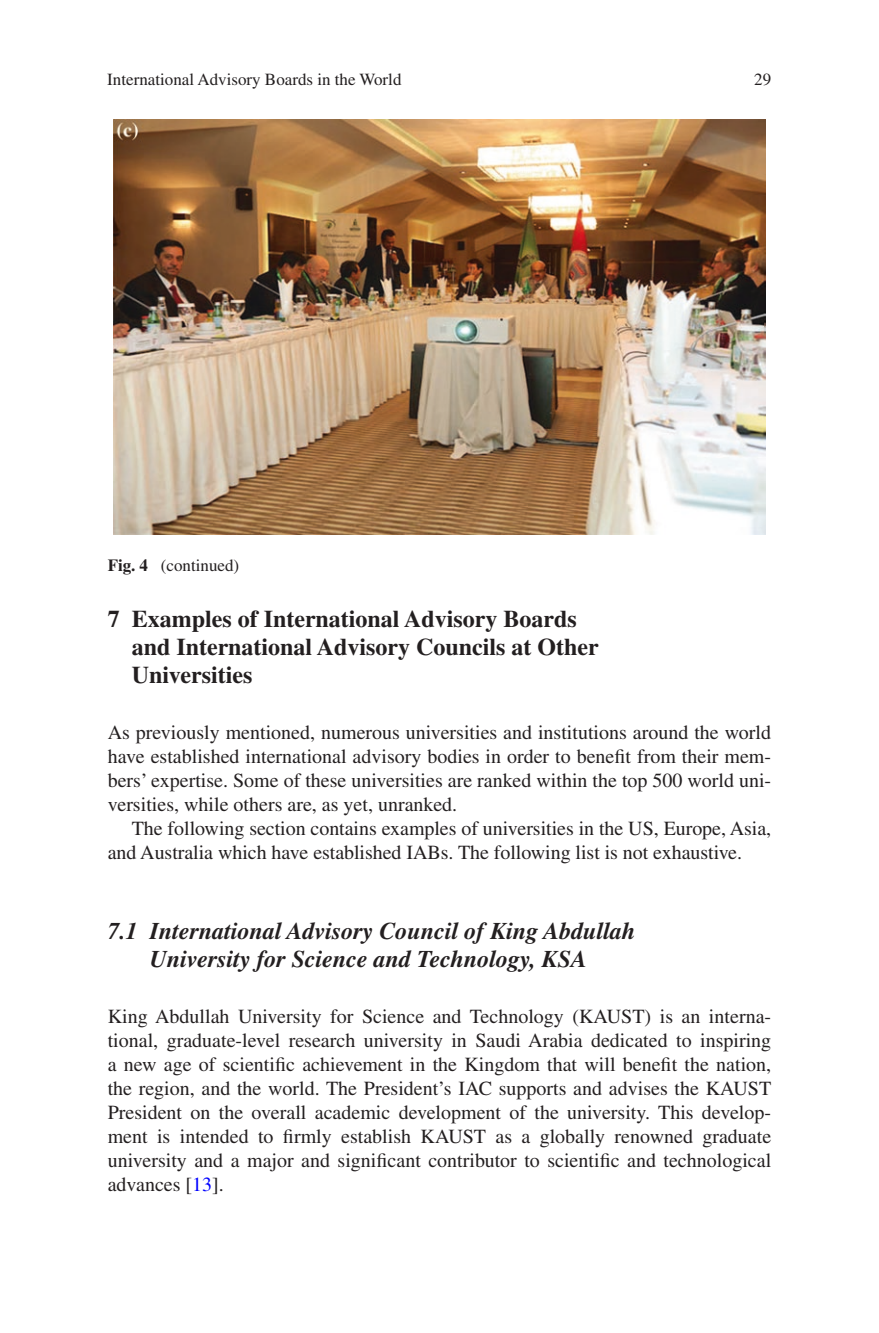
<style>
.page{position:relative;width:879px;height:1333px;background:#fff}
.page>*{position:absolute;margin:0;border:0;box-sizing:border-box;transform-origin:0 0}
.t1{font:700 24px/28px "Fjrvyb Wwhffh Times";color:#231f20}
.t2{font:italic 700 24px/28px "Hcyhvg Bvwlnv Times";color:#231f20;text-align:center}
.t3{font:20px/24px "Pkyqnf Mdvkgs Times";letter-spacing:-.005em;color:#231f20;text-align:justify}
.t4{font:17px "Pkyqnf Mdvkgs Times";color:#231f20}
.s1{font-family:"Fjrvyb Wwhffh Times";font-weight:700}
.s2{color:#00f}
</style>
<div class="page">
<img style="left:113px;top:119px;width:652px;height:415px">
<p class="t4" style="left:107px;top:70px;width:296px">International Advisory Boards in the World</p>
<p class="t4" style="left:754px;top:70px;width:18px">29</p>
<p class="t4" style="left:108px;top:556px;width:133px"><span class="s1">Fig. 4</span> (continued)</p>
<p class="t1" style="left:132px;top:604px;width:469px;text-indent:-24px">7 Examples of International Advisory Boards and International Advisory Councils at Other<br>Universities</p>
<p class="t3" style="left:108px;top:720px;width:665px">As previously mentioned, numerous universities and institutions around the world have established international advisory bodies in order to benefit from their mem&shy;bers’ expertise. Some of these universities are ranked within the top 500 world uni&shy;versities, while others are, as yet, unranked.</p>
<p class="t3" style="left:108px;top:816px;width:665px;text-indent:24px">The following section contains examples of universities in the US, Europe, Asia, and Australia which have established IABs. The following list is not exhaustive.</p>
<p class="t2" style="left:108px;top:916px;width:529px">7.1 International Advisory Council of King Abdullah<br>University for Science and Technology, KSA</p>
<p class="t3" style="left:108px;top:1004px;width:665px">King Abdullah University for Science and Technology (KAUST) is an interna&shy;tional, graduate-level research university in Saudi Arabia dedicated to inspiring a new age of scientific achievement in the Kingdom that will benefit the nation, the region, and the world. The President’s IAC supports and advises the KAUST President on the overall academic development of the university. This develop&shy;ment is intended to firmly establish KAUST as a globally renowned graduate university and a major and significant contributor to scientific and technological advances [<span class="s2">13</span>].</p>
</div>
